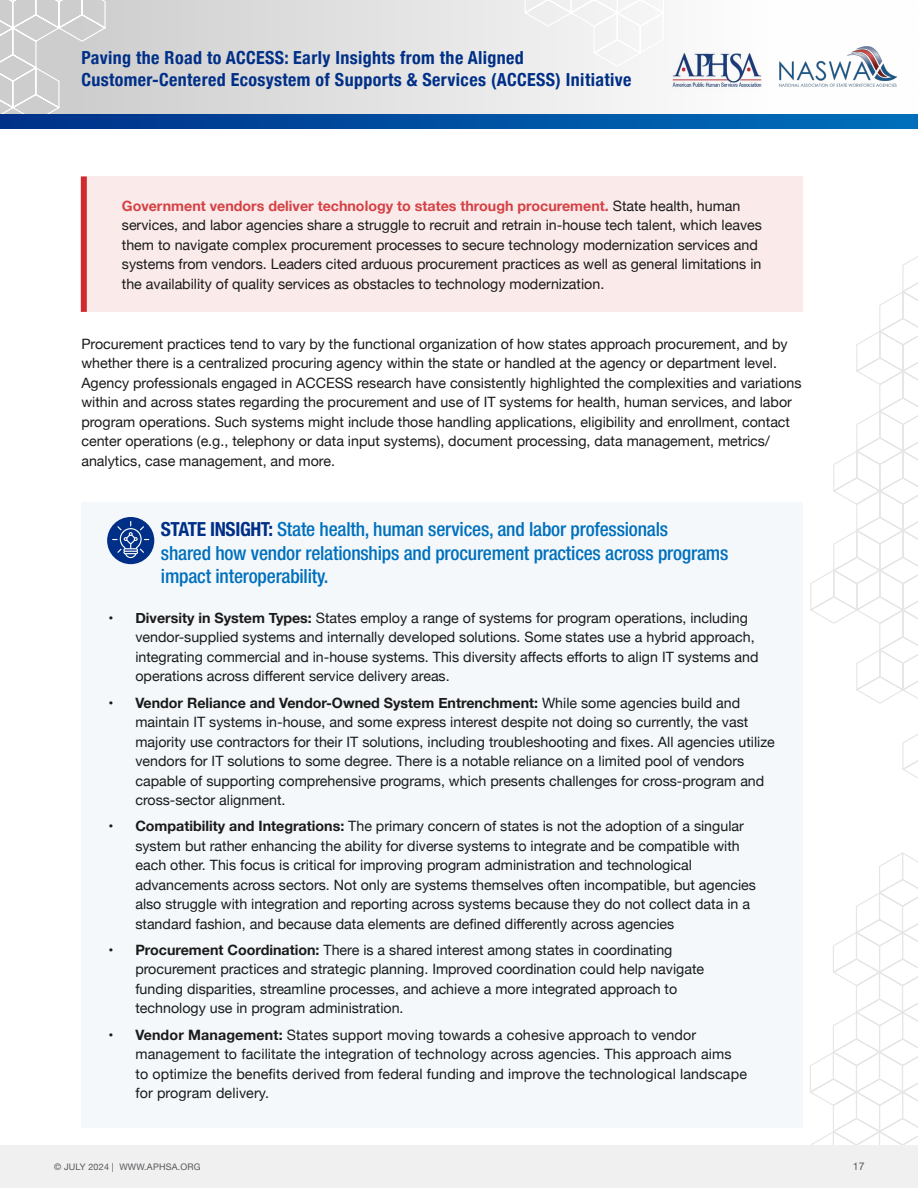
<style>
.page{position:relative;width:918px;height:1188px;background:#fff}
.page>*{position:absolute;margin:0;border:0;box-sizing:border-box;transform-origin:0 0}
.t1{font:500 condensed 19.5px/23.4px "Helvetica Neue LT Std";letter-spacing:-.01em;color:#0070bd}
.t2{font:700 condensed 18px/21.6px "Helvetica Neue";letter-spacing:.02em;color:#002f87}
.t3{font:14.25px/19.5px "Helvetica Neue";color:#1a1a1a}
.t4{font:10.5px "Helvetica Neue";color:#54565a}
.t5{font:9px "Helvetica Neue";letter-spacing:.02em;color:#54565a}
.s1{font-weight:700;color:#d54144}
.s2{font-weight:700;color:#002f87}
.s3{font-weight:700}
</style>
<div class="page">
<div style="left:0;top:0;width:918px;height:117px;background:#e1e1e1"></div>
<div style="left:0;top:0;width:200px;height:114px;background:#cfcfcf"></div>
<svg style="left:523px;top:0;width:395px;height:1146px"></svg>
<svg style="left:0;top:114px;width:918px;height:15px;background:#0050a1"></svg>
<div style="left:0;top:1146px;width:918px;height:42px;background:#f0f0f0"></div>
<img style="left:671px;top:49px;width:93px;height:42px">
<img style="left:778px;top:46px;width:118px;height:41px">
<div style="left:81px;top:176px;width:721px;height:136px;background:#faeaea"></div>
<div style="left:81px;top:176px;width:6px;height:136px;background:#d02c2f"></div>
<div style="left:81px;top:502px;width:721px;height:114px;background:#f4f8fb"></div>
<div style="left:107px;top:517px;width:47px;height:47px;background:#002f87;border-radius:50%"></div>
<svg style="left:112px;top:521px;width:37px;height:37px"></svg>
<div style="left:81px;top:589px;width:721px;height:122px;background:#f4f8fb"></div>
<div style="left:81px;top:673px;width:721px;height:162px;background:#f4f8fb"></div>
<div style="left:81px;top:797px;width:721px;height:162px;background:#f4f8fb"></div>
<div style="left:81px;top:921px;width:721px;height:123px;background:#f4f8fb"></div>
<div style="left:81px;top:1006px;width:721px;height:122px;background:#f4f8fb"></div>
<p class="t2" style="left:81px;top:46px;width:552px">Paving the Road to ACCESS: Early Insights from the Aligned<br>Customer-Centered Ecosystem of Supports &amp; Services (ACCESS) Initiative</p>
<p class="t3" style="left:122px;top:197px;width:642px"><span class="s1">Government vendors deliver technology to states through procurement.</span> State health, human services, and labor agencies share a struggle to recruit and retrain in-house tech talent, which leaves them to navigate complex procurement processes to secure technology modernization services and systems from vendors. Leaders cited arduous procurement practices as well as general limitations in the availability of quality services as obstacles to technology modernization.</p>
<p class="t3" style="left:81px;top:335px;width:722px">Procurement practices tend to vary by the functional organization of how states approach procurement, and by whether there is a centralized procuring agency within the state or handled at the agency or department level.<br>Agency professionals engaged in ACCESS research have consistently highlighted the complexities and variations within and across states regarding the procurement and use of IT systems for health, human services, and labor program operations. Such systems might include those handling applications, eligibility and enrollment, contact center operations (e.g., telephony or data input systems), document processing, data management, metrics/ analytics, case management, and more.</p>
<h1 class="t1" style="left:161px;top:517px;width:569px"><span class="s2">STATE INSIGHT:</span> State health, human services, and labor professionals<br>shared how vendor relationships and procurement practices across programs impact interoperability.</h1>
<p class="t3" style="left:135px;top:609px;width:625px;text-indent:-27px"><span class="s3">• Diversity in System Types:</span> States employ a range of systems for program operations, including vendor-supplied systems and internally developed solutions. Some states use a hybrid approach, integrating commercial and in-house systems. This diversity affects efforts to align IT systems and operations across different service delivery areas.</p>
<p class="t3" style="left:135px;top:694px;width:641px;text-indent:-27px"><span class="s3">• Vendor Reliance and Vendor-Owned System Entrenchment:</span> While some agencies build and maintain IT systems in-house, and some express interest despite not doing so currently, the vast majority use contractors for their IT solutions, including troubleshooting and fixes. All agencies utilize vendors for IT solutions to some degree. There is a notable reliance on a limited pool of vendors capable of supporting comprehensive programs, which presents challenges for cross-program and cross-sector alignment.</p>
<p class="t3" style="left:135px;top:817px;width:622px;text-indent:-27px"><span class="s3">• Compatibility and Integrations:</span> The primary concern of states is not the adoption of a singular system but rather enhancing the ability for diverse systems to integrate and be compatible with each other. This focus is critical for improving program administration and technological advancements across sectors. Not only are systems themselves often incompatible, but agencies also struggle with integration and reporting across systems because they do not collect data in a standard fashion, and because data elements are defined differently across agencies</p>
<p class="t3" style="left:135px;top:941px;width:570px;text-indent:-27px"><span class="s3">• Procurement Coordination:</span> There is a shared interest among states in coordinating procurement practices and strategic planning. Improved coordination could help navigate funding disparities, streamline processes, and achieve a more integrated approach to technology use in program administration.</p>
<p class="t3" style="left:135px;top:1026px;width:613px;text-indent:-27px"><span class="s3">• Vendor Management:</span> States support moving towards a cohesive approach to vendor management to facilitate the integration of technology across agencies. This approach aims to optimize the benefits derived from federal funding and improve the technological landscape for program delivery.</p>
<p class="t5" style="left:54px;top:1160px;width:148px">© JULY 2024 | WWW.APHSA.ORG</p>
<p class="t4" style="left:853px;top:1159px;width:13px">17</p>
</div>
